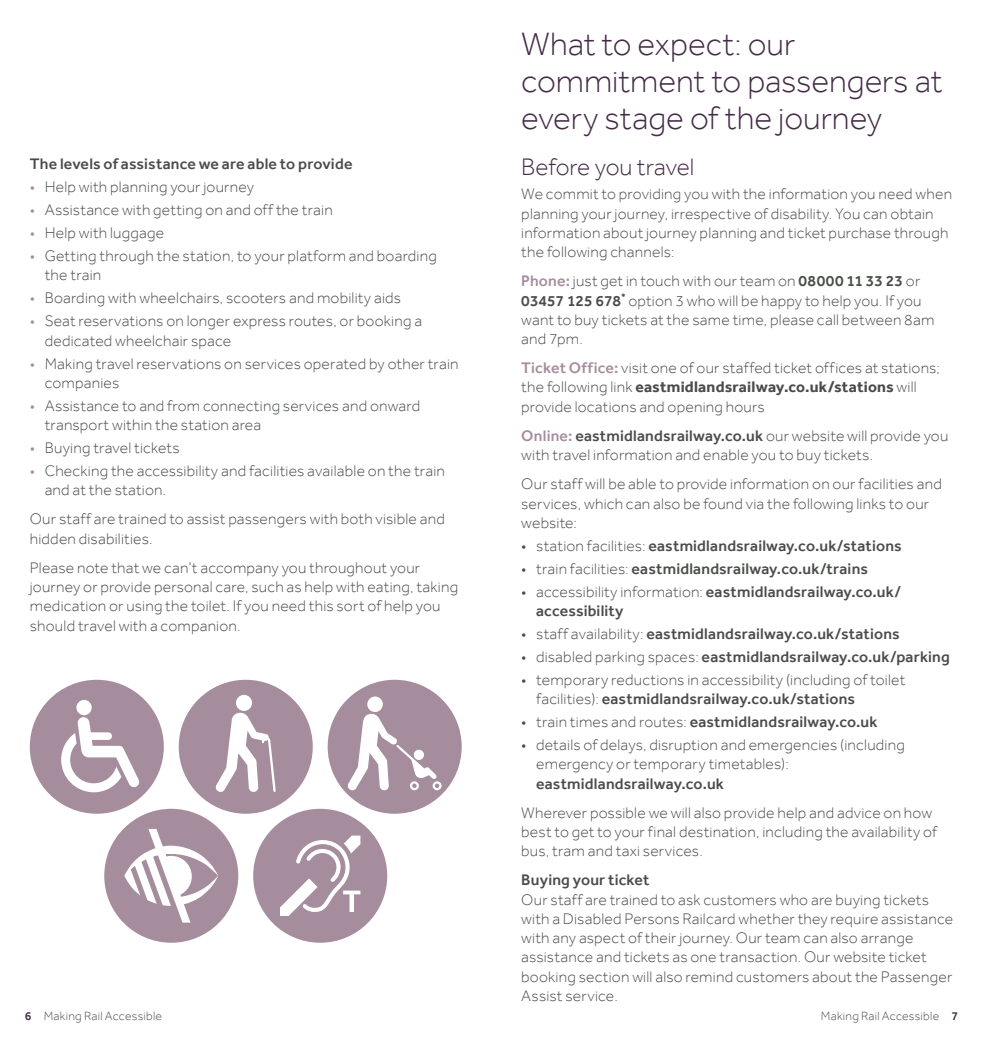
<style>
.page{position:relative;width:983px;height:1042px;background:#fff}
.page>*{position:absolute;margin:0;border:0;box-sizing:border-box;transform-origin:0 0}
.t1{font:300 33.25px/36.8px "Effra";color:#442b47}
.t2{font:300 24.5px "Effra";letter-spacing:-.01em;color:#442b47}
.t3{font:300 15.75px/19.2px "Effra";letter-spacing:.015em;color:#484e47}
.t4{font:500 15.75px/19.2px "Effra";letter-spacing:.01em;color:#484e47}
.t5{font:300 12.25px "Effra";letter-spacing:.025em;color:#484e47}
.s1{color:#a58d9e}
.s2{font-weight:500;color:#a58d9e}
.s3{font-weight:500}
.s4{font-weight:700}
.s5{font-weight:300}
.s6{font-weight:500;color:#442b47}
</style>
<div class="page">
<div style="left:104px;top:809px;width:134px;height:134px;background:#a58d9e;border-radius:50%"></div>
<svg style="left:124px;top:829px;width:94px;height:93px"></svg>
<div style="left:179px;top:680px;width:134px;height:134px;background:#a58d9e;border-radius:50%"></div>
<div style="left:236px;top:695px;width:16px;height:16px;background:#fff;border-radius:50%"></div>
<svg style="left:215px;top:712px;width:61px;height:80px"></svg>
<div style="left:253px;top:809px;width:134px;height:134px;background:#a58d9e;border-radius:50%"></div>
<svg style="left:280px;top:835px;width:80px;height:81px"></svg>
<div style="left:30px;top:680px;width:134px;height:134px;background:#a58d9e;border-radius:50%"></div>
<div style="left:76px;top:700px;width:16px;height:15px;background:#fff;border-radius:50%"></div>
<svg style="left:61px;top:717px;width:79px;height:75px"></svg>
<div style="left:327px;top:680px;width:134px;height:134px;background:#a58d9e;border-radius:50%"></div>
<div style="left:367px;top:696px;width:16px;height:16px;background:#fff;border-radius:50%"></div>
<svg style="left:345px;top:713px;width:96px;height:80px"></svg>
<p class="t4" style="left:30px;top:154px;width:324px">The levels of assistance we are able to provide</p>
<p class="t3" style="left:30px;top:177px;width:226px"><span class="s1">•</span> Help with planning your journey</p>
<p class="t3" style="left:30px;top:200px;width:304px"><span class="s1">•</span> Assistance with getting on and off the train</p>
<p class="t3" style="left:30px;top:223px;width:136px"><span class="s1">•</span> Help with luggage</p>
<p class="t3" style="left:45px;top:246px;width:393px;text-indent:-15px"><span class="s1">•</span> Getting through the station, to your platform and boarding the train</p>
<p class="t3" style="left:30px;top:288px;width:372px"><span class="s1">•</span> Boarding with wheelchairs, scooters and mobility aids</p>
<p class="t3" style="left:45px;top:311px;width:379px;text-indent:-15px"><span class="s1">•</span> Seat reservations on longer express routes, or booking a dedicated wheelchair space</p>
<p class="t3" style="left:45px;top:353px;width:415px;text-indent:-15px"><span class="s1">•</span> Making travel reservations on services operated by other train companies</p>
<p class="t3" style="left:45px;top:396px;width:377px;text-indent:-15px"><span class="s1">•</span> Assistance to and from connecting services and onward transport within the station area</p>
<p class="t3" style="left:30px;top:438px;width:151px"><span class="s1">•</span> Buying travel tickets</p>
<p class="t3" style="left:45px;top:461px;width:402px;text-indent:-15px"><span class="s1">•</span> Checking the accessibility and facilities available on the train and at the station.</p>
<p class="t3" style="left:30px;top:509px;width:416px">Our staff are trained to assist passengers with both visible and hidden disabilities.</p>
<p class="t3" style="left:30px;top:558px;width:430px">Please note that we can’t accompany you throughout your journey or provide personal care, such as help with eating, taking medication or using the toilet. If you need this sort of help you should travel with a companion.</p>
<h1 class="t1" style="left:521px;top:26px;width:422px">What to expect: our commitment to passengers at every stage of the journey</h1>
<h2 class="t2" style="left:521px;top:152px;width:174px">Before you travel</h2>
<p class="t3" style="left:521px;top:184px;width:432px">We commit to providing you with the information you need when planning your journey, irrespective of disability. You can obtain information about journey planning and ticket purchase through the following channels:</p>
<p class="t3" style="left:521px;top:271px;width:414px"><span class="s2">Phone:</span> just get in touch with our team on <span class="s3">08000 11 33 23</span> or <span class="s3">03457 125 678</span><sup>*</sup> option 3 who will be happy to help you. If you want to buy tickets at the same time, please call between 8am and 7pm.</p>
<p class="t3" style="left:521px;top:358px;width:420px"><span class="s2">Ticket Office:</span> visit one of our staffed ticket offices at stations; the following link <span class="s4">eastmidlandsrailway.co.uk/stations</span> will provide locations and opening hours</p>
<p class="t3" style="left:521px;top:426px;width:428px"><span class="s2">Online:</span> <span class="s3">eastmidlandsrailway.co.uk</span> our website will provide you with travel information and enable you to buy tickets.</p>
<p class="t3" style="left:521px;top:474px;width:422px">Our staff will be able to provide information on our facilities and services, which can also be found via the following links to our website:</p>
<p class="t4" style="left:521px;top:536px;width:382px"><span class="s5">• station facilities:</span> eastmidlandsrailway.co.uk/stations</p>
<p class="t4" style="left:521px;top:559px;width:348px"><span class="s5">• train facilities:</span> eastmidlandsrailway.co.uk/trains</p>
<p class="t4" style="left:536px;top:582px;width:366px;text-indent:-15px"><span class="s5">• accessibility information:</span> eastmidlandsrailway.co.uk/ accessibility</p>
<p class="t4" style="left:521px;top:624px;width:380px"><span class="s5">• staff availability:</span> eastmidlandsrailway.co.uk/stations</p>
<p class="t4" style="left:521px;top:647px;width:430px"><span class="s5">• disabled parking spaces:</span> eastmidlandsrailway.co.uk/parking</p>
<p class="t3" style="left:536px;top:670px;width:370px;text-indent:-15px">• temporary reductions in accessibility (including of toilet facilities): <span class="s3">eastmidlandsrailway.co.uk/stations</span></p>
<p class="t4" style="left:521px;top:712px;width:358px"><span class="s5">• train times and routes:</span> eastmidlandsrailway.co.uk</p>
<p class="t3" style="left:536px;top:735px;width:370px;text-indent:-15px">• details of delays, disruption and emergencies (including emergency or temporary timetables):</p>
<p class="t4" style="left:536px;top:773px;width:189px">eastmidlandsrailway.co.uk</p>
<p class="t3" style="left:521px;top:803px;width:417px">Wherever possible we will also provide help and advice on how best to get to your final destination, including the availability of bus, tram and taxi services.</p>
<p class="t4" style="left:521px;top:870px;width:130px">Buying your ticket</p>
<p class="t3" style="left:521px;top:889px;width:433px">Our staff are trained to ask customers who are buying tickets with a Disabled Persons Railcard whether they require assistance with any aspect of their journey. Our team can also arrange assistance and tickets as one transaction. Our website ticket booking section will also remind customers about the Passenger Assist service.</p>
<p class="t5" style="left:25px;top:1009px;width:139px"><span class="s6">6</span> Making Rail Accessible</p>
<p class="t5" style="left:820px;top:1009px;width:139px">Making Rail Accessible <span class="s6">7</span></p>
</div>
